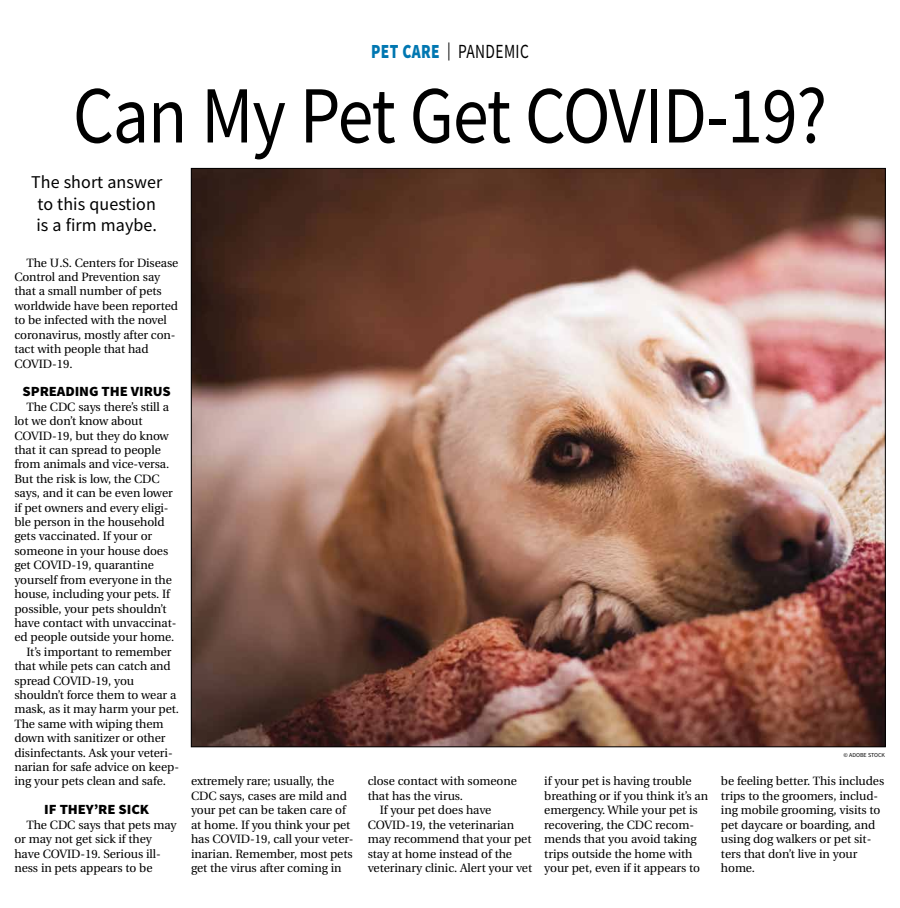
<style>
.page{position:relative;width:900px;height:908px;background:#fff}
.page>*{position:absolute;margin:0;border:0;box-sizing:border-box;transform-origin:0 0}
.t1{font:81px "Source Sans Pro";letter-spacing:-.015em;color:#000;scale:.89 1}
.t2{font:20px "Source Sans Pro";letter-spacing:.025em;color:#000;scale:.77 1}
.t3{font:18px/21.6px "Source Sans Pro";letter-spacing:.005em;color:#000}
.t4{font:900 14px "Source Sans Pro";letter-spacing:-.005em;color:#000;scale:1.05 1}
.t5{font:12px/14.4px "Utopia";letter-spacing:-.005em;color:#000}
.t6{font:6px "Source Sans Pro";color:#000}
.s1{font-weight:900;color:#0077b1}
.s2{font-size:18px}
</style>
<div class="page">
<img style="left:193px;top:170px;width:691px;height:574px">
<h2 class="t2" style="left:371px;top:39px;width:206px"><span class="s1">PET CARE</span> <span class="s2">|</span> PANDEMIC</h2>
<h1 class="t1" style="left:73px;top:64px;width:849px">Can My Pet Get COVID-19?</h1>
<h3 class="t3" style="left:31px;top:171px;width:133px">The short answer to this question is a firm maybe.</h3>
<p class="t5" style="left:14px;top:255px;width:165px;text-indent:12px">The U.S. Centers for Disease<br>Control and Prevention say that a small number of pets worldwide have been reported to be infected with the novel coronavirus, mostly after con&shy;tact with people that had<br>COVID-19.</p>
<p class="t4" style="left:23px;top:382px;width:143px">SPREADING THE VIRUS</p>
<p class="t5" style="left:26px;top:399px;width:144px">The CDC says there’s still a</p>
<p class="t5" style="left:14px;top:414px;width:130px">lot we don’t know about</p>
<p class="t5" style="left:14px;top:428px;width:156px">COVID-19, but they do know</p>
<p class="t5" style="left:14px;top:443px;width:148px">that it can spread to people</p>
<p class="t5" style="left:14px;top:457px;width:156px">from animals and vice-versa.</p>
<p class="t5" style="left:14px;top:471px;width:147px">But the risk is low, the CDC</p>
<p class="t5" style="left:14px;top:486px;width:160px">says, and it can be even lower</p>
<p class="t5" style="left:14px;top:500px;width:156px">if pet owners and every eligi-</p>
<p class="t5" style="left:14px;top:515px;width:152px">ble person in the household</p>
<p class="t5" style="left:14px;top:529px;width:139px">gets vaccinated. If your or</p>
<p class="t5" style="left:14px;top:543px;width:155px">someone in your house does</p>
<p class="t5" style="left:14px;top:558px;width:141px">get COVID-19, quarantine</p>
<p class="t5" style="left:14px;top:572px;width:159px">yourself from everyone in the</p>
<p class="t5" style="left:14px;top:587px;width:157px">house, including your pets. If</p>
<p class="t5" style="left:14px;top:601px;width:154px">possible, your pets shouldn’t</p>
<p class="t5" style="left:14px;top:615px;width:164px">have contact with unvaccinat-</p>
<p class="t5" style="left:14px;top:630px;width:161px">ed people outside your home.</p>
<p class="t5" style="left:26px;top:644px;width:147px">It’s important to remember</p>
<p class="t5" style="left:14px;top:659px;width:158px">that while pets can catch and</p>
<p class="t5" style="left:14px;top:673px;width:121px">spread COVID-19, you</p>
<p class="t5" style="left:14px;top:687px;width:163px">shouldn’t force them to wear a</p>
<p class="t5" style="left:14px;top:702px;width:166px">mask, as it may harm your pet.</p>
<p class="t5" style="left:14px;top:716px;width:151px">The same with wiping them</p>
<p class="t5" style="left:14px;top:731px;width:153px">down with sanitizer or other</p>
<p class="t5" style="left:14px;top:745px;width:160px">disinfectants. Ask your veteri-</p>
<p class="t5" style="left:14px;top:759px;width:166px">narian for safe advice on keep-</p>
<p class="t5" style="left:14px;top:774px;width:153px">ing your pets clean and safe.</p>
<p class="t4" style="left:44px;top:799px;width:101px">IF THEY’RE SICK</p>
<p class="t5" style="left:14px;top:817px;width:164px;text-indent:12px">The CDC says that pets may or may not get sick if they have COVID-19. Serious ill&shy;ness in pets appears to be</p>
<p class="t5" style="left:191px;top:774px;width:164px">extremely rare; usually, the<br>CDC says, cases are mild and your pet can be taken care of at home. If you think your pet has COVID-19, call your veter&shy;inarian. Remember, most pets get the virus after coming in</p>
<p class="t5" style="left:368px;top:774px;width:151px">close contact with someone</p>
<p class="t5" style="left:368px;top:788px;width:97px">that has the virus.</p>
<p class="t5" style="left:380px;top:803px;width:113px">If your pet does have</p>
<p class="t5" style="left:368px;top:817px;width:148px">COVID-19, the veterinarian</p>
<p class="t5" style="left:368px;top:831px;width:165px">may recommend that your pet</p>
<p class="t5" style="left:368px;top:846px;width:146px">stay at home instead of the</p>
<p class="t5" style="left:368px;top:860px;width:166px">veterinary clinic. Alert your vet</p>
<p class="t6" style="left:844px;top:751px;width:43px">© ADOBE STOCK</p>
<p class="t5" style="left:544px;top:774px;width:165px">if your pet is having trouble breathing or if you think it’s an emergency. While your pet is recovering, the CDC recom&shy;mends that you avoid taking trips outside the home with your pet, even if it appears to</p>
<p class="t5" style="left:721px;top:774px;width:165px">be feeling better. This includes trips to the groomers, includ&shy;ing mobile grooming, visits to pet daycare or boarding, and using dog walkers or pet sit&shy;ters that don’t live in your home.</p>
</div>
